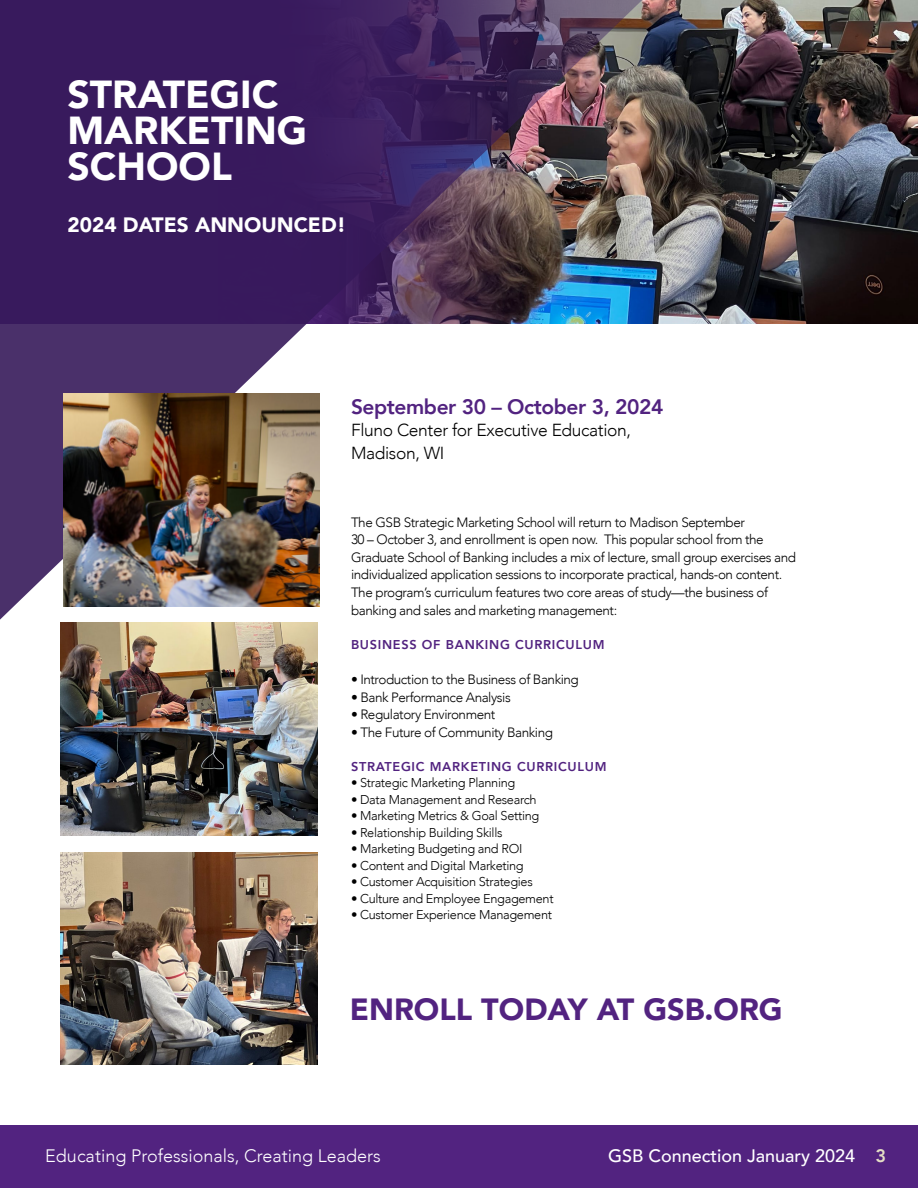
<style>
.page{position:relative;width:918px;height:1188px;background:#fff}
.page>*{position:absolute;margin:0;border:0;box-sizing:border-box;transform-origin:0 0}
.t1{font:900 39px/36px "Avenir";color:#fff}
.t2{font:900 30.6px "Avenir";color:#522380}
.t3{font:800 20.85px "Avenir";letter-spacing:-.02em;color:#522380}
.t4{font:900 20.7px "Avenir";color:#fff}
.t5{font:300 18px "Avenir";color:#fff}
.t6{font:500 18px "Avenir";color:#fff}
.t7{font:300 17.4px/22.5px "Avenir";letter-spacing:-.02em;color:#000}
.t8{font:300 13.5px/17.7px "Avenir";letter-spacing:-.03em;color:#000}
.t9{font:300 12.75px "Avenir";letter-spacing:-.025em;color:#000}
.t10{font:800 12.75px "Avenir";letter-spacing:.055em;color:#522380}
.s1{font-weight:800;color:#e4dec5}
</style>
<div class="page">
<div style="left:0;top:1125px;width:918px;height:63px;background:#522380"></div>
<img style="left:0;top:0;width:918px;height:824px">
<img style="left:63px;top:394px;width:257px;height:212px">
<img style="left:61px;top:623px;width:256px;height:212px">
<img style="left:61px;top:852px;width:256px;height:213px">
<h1 class="t1" style="left:68px;top:75px;width:241px">STRATEGIC<br>MARKETING<br>SCHOOL</h1>
<h3 class="t4" style="left:68px;top:207px;width:280px">2024 DATES ANNOUNCED!</h3>
<h3 class="t3" style="left:351px;top:390px;width:314px">September 30 – October 3, 2024</h3>
<p class="t7" style="left:351px;top:419px;width:282px">Fluno Center for Executive Education,<br>Madison, WI</p>
<p class="t8" style="left:351px;top:513px;width:447px">The GSB Strategic Marketing School will return to Madison September<br>30 – October 3, and enrollment is open now. This popular school from the Graduate School of Banking includes a mix of lecture, small group exercises and individualized application sessions to incorporate practical, hands-on content.<br>The program’s curriculum features two core areas of study—the business of banking and sales and marketing management:</p>
<p class="t10" style="left:351px;top:634px;width:255px">BUSINESS OF BANKING CURRICULUM</p>
<p class="t8" style="left:351px;top:671px;width:229px">• Introduction to the Business of Banking</p>
<p class="t8" style="left:351px;top:688px;width:161px">• Bank Performance Analysis</p>
<p class="t8" style="left:351px;top:706px;width:146px">• Regulatory Environment</p>
<p class="t8" style="left:351px;top:723px;width:204px">• The Future of Community Banking</p>
<p class="t10" style="left:351px;top:757px;width:257px">STRATEGIC MARKETING CURRICULUM</p>
<p class="t9" style="left:351px;top:776px;width:166px">• Strategic Marketing Planning</p>
<p class="t9" style="left:351px;top:792px;width:187px">• Data Management and Research</p>
<p class="t9" style="left:351px;top:809px;width:190px">• Marketing Metrics &amp; Goal Setting</p>
<p class="t9" style="left:351px;top:825px;width:153px">• Relationship Building Skills</p>
<p class="t9" style="left:351px;top:842px;width:173px">• Marketing Budgeting and ROI</p>
<p class="t9" style="left:351px;top:858px;width:174px">• Content and Digital Marketing</p>
<p class="t9" style="left:351px;top:875px;width:183px">• Customer Acquisition Strategies</p>
<p class="t9" style="left:351px;top:891px;width:204px">• Culture and Employee Engagement</p>
<p class="t9" style="left:351px;top:908px;width:203px">• Customer Experience Management</p>
<h2 class="t2" style="left:350px;top:983px;width:434px">ENROLL TODAY AT GSB.ORG</h2>
<h3 class="t5" style="left:45px;top:1146px;width:337px">Educating Professionals, Creating Leaders</h3>
<h3 class="t6" style="left:608px;top:1141px;width:279px">GSB Connection January 2024 <span class="s1">3</span></h3>
</div>
